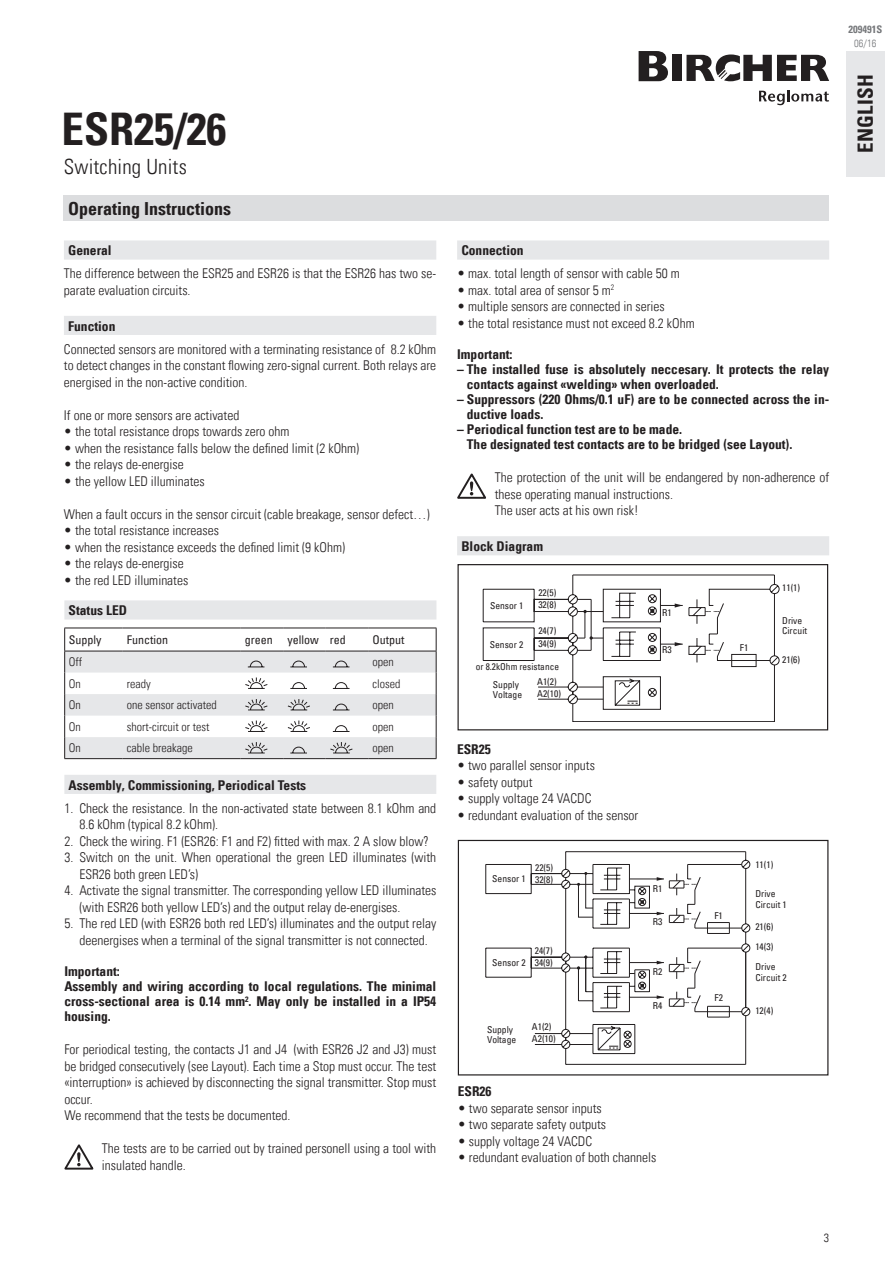
<style>
.page{position:relative;width:893px;height:1263px;background:#fff}
.page>*{position:absolute;margin:0;border:0;box-sizing:border-box;transform-origin:0 0}
.t1{font:45px "Univers Com 67 Bold Cond";color:#231f20}
.t2{font:21px "Univers Com 47 Light Cond";letter-spacing:.01em;color:#231f20}
.t3{font:21px "Univers Com 67 Bold Cond";letter-spacing:.01em;color:#231f20}
.t4{font:18px "Univers Com 67 Bold Cond";color:#231f20}
.t5{font:13.5px/16.5px "Univers Com 47 Light Cond";color:#231f20}
.t6{font:13.5px/15px "Univers Com 67 Bold Cond";color:#231f20}
.t7{font:12px "Univers Com 47 Light Cond";color:#231f20}
.t8{font:condensed 12px "Univers Com 57";color:#231f20}
.t9{font:10.5px "Univers Com 67 Bold Cond";color:#76787b}
.t10{font:10.5px "Univers Com 47 Light Cond";color:#76787b}
.t11{font:condensed 9.6px/10.2px "Univers Com 57";color:#231f20}
</style>
<div class="page">
<div style="left:672px;top:55px;width:9px;height:26px;background:#231f20"></div>
<svg style="left:639px;top:51px;width:29px;height:30px"></svg>
<svg style="left:686px;top:54px;width:143px;height:27px"></svg>
<svg style="left:759px;top:90px;width:70px;height:15px"></svg>
<div style="left:64px;top:775px;width:372px;height:19px;background:#e6e7e9"></div>
<svg style="left:64px;top:1144px;width:29px;height:25px"></svg>
<div style="left:64px;top:196px;width:765px;height:25px;background:#dcdddf"></div>
<div style="left:846px;top:51px;width:38px;height:125px;background:#e6e7e9"></div>
<div style="left:64px;top:240px;width:372px;height:20px;background:#e6e7e9"></div>
<div style="left:64px;top:316px;width:372px;height:19px;background:#e6e7e9"></div>
<div style="left:64px;top:600px;width:372px;height:19px;background:#e6e7e9"></div>
<svg style="left:64px;top:628px;width:373px;height:131px"></svg>
<div style="left:457px;top:240px;width:372px;height:20px;background:#e6e7e9"></div>
<svg style="left:457px;top:473px;width:29px;height:26px"></svg>
<div style="left:457px;top:536px;width:372px;height:19px;background:#e6e7e9"></div>
<svg style="left:483px;top:575px;width:296px;height:147px"></svg>
<div style="left:457px;top:564px;width:371px;height:166px;border:1px solid #231f20"></div>
<svg style="left:485px;top:851px;width:84px;height:213px"></svg>
<svg style="left:569px;top:851px;width:181px;height:213px"></svg>
<div style="left:458px;top:840px;width:370px;height:235px;border:1px solid #231f20"></div>
<h1 class="t1" style="left:62px;top:102px;width:166px">ESR25/26</h1>
<h2 class="t2" style="left:64px;top:154px;width:125px">Switching Units</h2>
<h3 class="t4" style="left:68px;top:197px;width:165px">Operating Instructions</h3>
<p class="t6" style="left:68px;top:243px;width:45px">General</p>
<p class="t5" style="left:64px;top:265px;width:374px">The difference between the ESR25 and ESR26 is that the ESR26 has two se&shy;parate evaluation circuits.</p>
<p class="t6" style="left:68px;top:318px;width:49px">Function</p>
<p class="t5" style="left:64px;top:341px;width:374px;text-align:justify">Connected sensors are monitored with a terminating resistance of 8.2 kOhm to detect changes in the constant flowing zero-signal current. Both relays are energised in the non-active condition.</p>
<p class="t5" style="left:64px;top:407px;width:177px">If one or more sensors are activated</p>
<p class="t5" style="left:64px;top:423px;width:227px">• the total resistance drops towards zero ohm</p>
<p class="t5" style="left:64px;top:440px;width:297px">• when the resistance falls below the defined limit (2 kOhm)</p>
<p class="t5" style="left:64px;top:456px;width:121px">• the relays de-energise</p>
<p class="t5" style="left:64px;top:473px;width:142px">• the yellow LED illuminates</p>
<p class="t5" style="left:64px;top:506px;width:367px">When a fault occurs in the sensor circuit (cable breakage, sensor defect…)</p>
<p class="t5" style="left:64px;top:522px;width:157px">• the total resistance increases</p>
<p class="t5" style="left:64px;top:539px;width:283px">• when the resistance exceeds the defined limit (9 kOhm)</p>
<p class="t5" style="left:64px;top:555px;width:121px">• the relays de-energise</p>
<p class="t5" style="left:64px;top:572px;width:126px">• the red LED illuminates</p>
<p class="t6" style="left:69px;top:603px;width:60px">Status LED</p>
<p class="t8" style="left:69px;top:632px;width:34px">Supply</p>
<p class="t8" style="left:127px;top:632px;width:43px">Function</p>
<p class="t8" style="left:245px;top:632px;width:103px">green yellow red</p>
<p class="t8" style="left:372px;top:632px;width:34px">Output</p>
<p class="t7" style="left:69px;top:655px;width:15px">Off</p>
<p class="t7" style="left:372px;top:655px;width:23px">open</p>
<p class="t7" style="left:69px;top:676px;width:13px">On</p>
<p class="t7" style="left:127px;top:676px;width:25px">ready</p>
<p class="t7" style="left:372px;top:676px;width:29px">closed</p>
<p class="t7" style="left:69px;top:698px;width:13px">On</p>
<p class="t7" style="left:127px;top:698px;width:91px">one sensor activated</p>
<p class="t7" style="left:372px;top:698px;width:23px">open</p>
<p class="t7" style="left:69px;top:719px;width:13px">On</p>
<p class="t7" style="left:127px;top:719px;width:84px">short-circuit or test</p>
<p class="t7" style="left:372px;top:719px;width:23px">open</p>
<p class="t7" style="left:69px;top:741px;width:13px">On</p>
<p class="t7" style="left:127px;top:741px;width:67px">cable breakage</p>
<p class="t7" style="left:372px;top:741px;width:23px">open</p>
<p class="t6" style="left:69px;top:777px;width:239px">Assembly, Commissioning, Periodical Tests</p>
<p class="t5" style="left:79px;top:799px;width:358px;text-indent:-15px">1. Check the resistance. In the non-activated state between 8.1 kOhm and<br>8.6 kOhm (typical 8.2 kOhm).</p>
<p class="t5" style="left:64px;top:832px;width:366px">2. Check the wiring. F1 (ESR26: F1 and F2) fitted with max. 2 A slow blow?</p>
<p class="t5" style="left:79px;top:849px;width:358px;text-indent:-15px">3. Switch on the unit. When operational the green LED illuminates (with<br>ESR26 both green LED’s)</p>
<p class="t5" style="left:79px;top:882px;width:358px;text-indent:-15px">4. Activate the signal transmitter. The corresponding yellow LED illuminates (with ESR26 both yellow LED’s) and the output relay de-energises.</p>
<p class="t5" style="left:64px;top:915px;width:373px;text-align:center">5. The red LED (with ESR26 both red LED’s) illuminates and the output relay deenergises when a terminal of the signal transmitter is not connected.</p>
<p class="t6" style="left:64px;top:964px;width:373px">Important:<br>Assembly and wiring according to local regulations. The minimal cross-sectional area is 0.14 mm<sup>2</sup>. May only be installed in a IP54 housing.</p>
<p class="t5" style="left:64px;top:1041px;width:373px">For periodical testing, the contacts J1 and J4 (with ESR26 J2 and J3) must be bridged consecutively (see Layout). Each time a Stop must occur. The test «interruption» is achieved by disconnecting the signal transmitter. Stop must occur.<br>We recommend that the tests be documented.</p>
<p class="t5" style="left:102px;top:1140px;width:336px">The tests are to be carried out by trained personell using a tool with insulated handle.</p>
<p class="t9" style="left:848px;top:23px;width:35px">209491S</p>
<p class="t10" style="left:854px;top:37px;width:24px">06/16</p>
<h2 class="t3" style="left:853px;top:153px;width:77px;rotate:-90deg">ENGLIsh</h2>
<p class="t6" style="left:461px;top:243px;width:64px">Connection</p>
<p class="t5" style="left:457px;top:265px;width:224px">• max. total length of sensor with cable 50 m</p>
<p class="t5" style="left:457px;top:282px;width:159px">• max. total area of sensor 5 m<sup>2</sup></p>
<p class="t5" style="left:457px;top:298px;width:209px">• multiple sensors are connected in series</p>
<p class="t5" style="left:457px;top:315px;width:239px">• the total resistance must not exceed 8.2 kOhm</p>
<p class="t6" style="left:457px;top:347px;width:57px">Important:</p>
<p class="t6" style="left:467px;top:362px;width:364px;text-indent:-10px">– The installed fuse is absolutely neccesary. It protects the relay contacts against «welding» when overloaded.</p>
<p class="t6" style="left:467px;top:392px;width:364px;text-indent:-10px">– Suppressors (220 Ohms/0.1 uF) are to be connected across the in&shy;ductive loads.</p>
<p class="t6" style="left:467px;top:422px;width:327px;text-indent:-10px">– Periodical function test are to be made.<br>The designated test contacts are to be bridged (see Layout).</p>
<p class="t5" style="left:495px;top:469px;width:336px">The protection of the unit will be endangered by non-adherence of these operating manual instructions.<br>The user acts at his own risk!</p>
<p class="t6" style="left:461px;top:539px;width:83px">Block Diagram</p>
<p class="t11" style="left:490px;top:600px;width:35px">Sensor 1</p>
<p class="t11" style="left:538px;top:586px;width:20px;line-height:12.3px">22(5)<br>32(8)</p>
<p class="t11" style="left:538px;top:625px;width:20px;line-height:12.3px">24(7)<br>34(9)</p>
<p class="t11" style="left:537px;top:675px;width:25px;line-height:12.3px">A1(2)<br>A2(10)</p>
<p class="t11" style="left:490px;top:639px;width:35px">Sensor 2</p>
<p class="t11" style="left:476px;top:661px;width:85px">or 8.2kOhm resistance</p>
<p class="t11" style="left:493px;top:679px;width:31px">Supply<br>Voltage</p>
<p class="t11" style="left:662px;top:607px;width:11px">R1</p>
<p class="t11" style="left:662px;top:644px;width:11px">R3</p>
<p class="t6" style="left:457px;top:742px;width:35px">ESR25</p>
<p class="t5" style="left:457px;top:757px;width:139px">• two parallel sensor inputs</p>
<p class="t5" style="left:457px;top:774px;width:77px">• safety output</p>
<p class="t5" style="left:457px;top:790px;width:136px">• supply voltage 24 VACDC</p>
<p class="t5" style="left:457px;top:807px;width:183px">• redundant evaluation of the sensor</p>
<p class="t11" style="left:492px;top:874px;width:35px">Sensor 1</p>
<p class="t11" style="left:535px;top:862px;width:20px;line-height:11.4px">22(5)<br>32(8)</p>
<p class="t11" style="left:492px;top:957px;width:35px">Sensor 2</p>
<p class="t11" style="left:535px;top:945px;width:20px;line-height:11.4px">24(7)<br>34(9)</p>
<p class="t11" style="left:487px;top:1024px;width:31px">Supply<br>Voltage</p>
<p class="t11" style="left:532px;top:1021px;width:25px;line-height:11.4px">A1(2)<br>A2(10)</p>
<p class="t11" style="left:653px;top:883px;width:11px">R1</p>
<p class="t11" style="left:653px;top:916px;width:11px">R3</p>
<p class="t11" style="left:653px;top:966px;width:11px">R2</p>
<p class="t11" style="left:653px;top:1000px;width:11px">R4</p>
<p class="t6" style="left:458px;top:1084px;width:35px">ESR26</p>
<p class="t5" style="left:458px;top:1100px;width:145px">• two separate sensor inputs</p>
<p class="t5" style="left:458px;top:1116px;width:150px">• two separate safety outputs</p>
<p class="t5" style="left:458px;top:1133px;width:136px">• supply voltage 24 VACDC</p>
<p class="t5" style="left:458px;top:1149px;width:200px">• redundant evaluation of both channels</p>
<p class="t11" style="left:740px;top:642px;width:10px">F1</p>
<p class="t11" style="left:782px;top:582px;width:20px">11(1)</p>
<p class="t11" style="left:782px;top:615px;width:26px">Drive<br>Circuit</p>
<p class="t11" style="left:782px;top:655px;width:20px">21(6)</p>
<p class="t11" style="left:714px;top:910px;width:10px">F1</p>
<p class="t11" style="left:715px;top:993px;width:10px">F2</p>
<p class="t11" style="left:755px;top:859px;width:20px">11(1)</p>
<p class="t11" style="left:755px;top:889px;width:33px">Drive<br>Circuit 1</p>
<p class="t11" style="left:755px;top:916px;width:20px;line-height:20.4px">21(6)<br>14(3)</p>
<p class="t11" style="left:755px;top:962px;width:33px">Drive<br>Circuit 2</p>
<p class="t11" style="left:755px;top:1005px;width:20px">12(4)</p>
<p class="t7" style="left:824px;top:1230px;width:7px">3</p>
</div>
